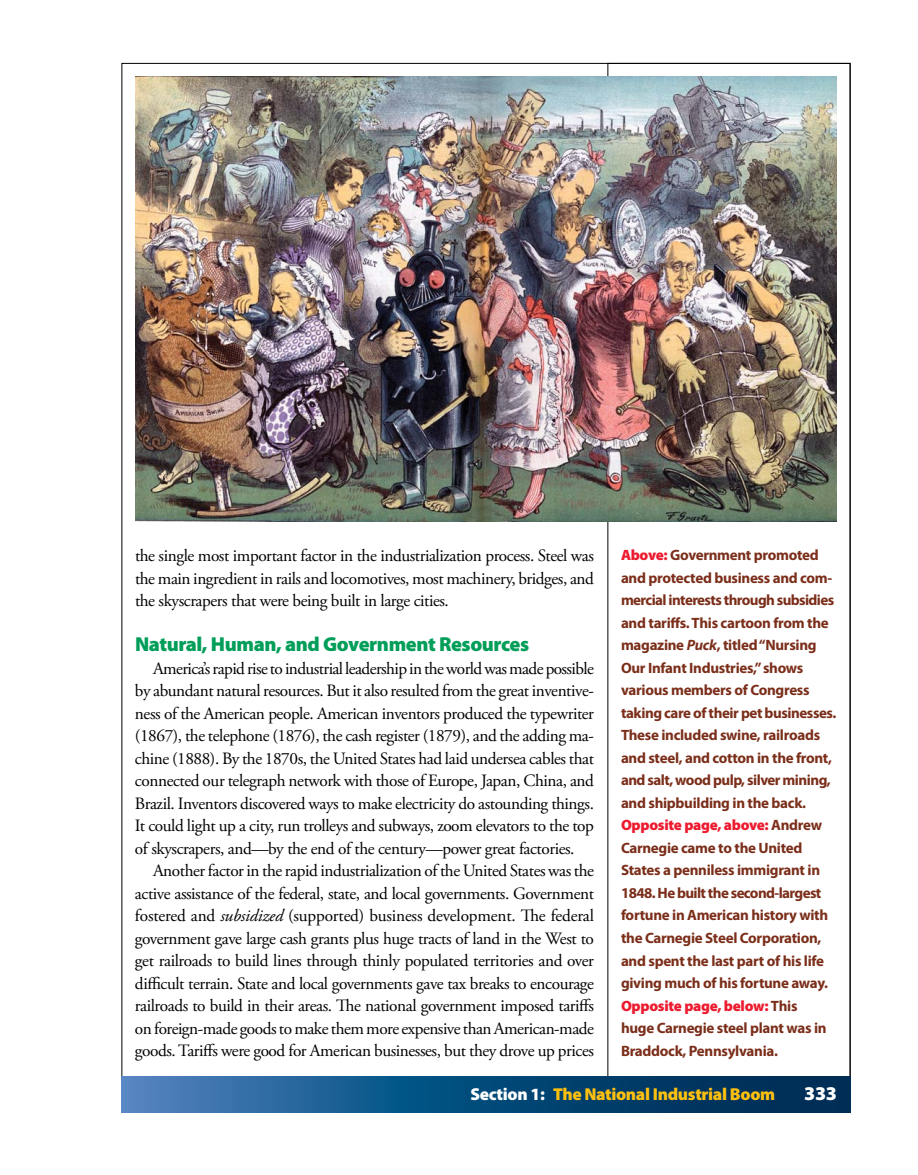
<style>
.page{position:relative;width:918px;height:1175px;background:#fff}
.page>*{position:absolute;margin:0;border:0;box-sizing:border-box;transform-origin:0 0}
.t1{font:900 20.25px "Myriad Pro";letter-spacing:-.02em;color:#009e59}
.t2{font:900 19.5px "Myriad Pro";color:#fff}
.t3{font:17.25px/22.5px "Adobe Garamond Pro";letter-spacing:-.025em;color:#000;text-align:justify}
.t4{font:900 17.25px "Myriad Pro";letter-spacing:-.02em;color:#fec00f}
.t5{font:700 15px/22.5px "Myriad Pro";letter-spacing:-.02em;color:#7b2e1a}
.s1{font-style:italic}
.s2{font-weight:900;color:#ed1b2f}
.s3{color:#fff}
</style>
<div class="page">
<svg style="left:122px;top:1076px;width:728px;height:36px;background:#124f80"></svg>
<img style="left:135px;top:76px;width:702px;height:446px">
<p class="t3" style="left:135px;top:545px;width:461px">the single most important factor in the industrialization process. Steel was the main ingredient in rails and locomotives, most machinery, bridges, and the skyscrapers that were being built in large cities.</p>
<p class="t1" style="left:135px;top:636px;width:396px">Natural, Human, and Government Resources</p>
<p class="t3" style="left:135px;top:658px;width:461px;text-indent:18px">America’s rapid rise to industrial leadership in the world was made possible by abundant natural resources. But it also resulted from the great inventive&shy;ness of the American people. American inventors produced the typewriter (1867), the telephone (1876), the cash register (1879), and the adding ma&shy;chine (1888). By the 1870s, the United States had laid undersea cables that connected our telegraph network with those of Europe, Japan, China, and Brazil. Inventors discovered ways to make electricity do astounding things.<br>It could light up a city, run trolleys and subways, zoom elevators to the top of skyscrapers, and—by the end of the century—power great factories.</p>
<p class="t3" style="left:135px;top:860px;width:461px;text-indent:18px">Another factor in the rapid industrialization of the United States was the active assistance of the federal, state, and local governments. Government fostered and <span class="s1">subsidized</span> (supported) business development. The federal government gave large cash grants plus huge tracts of land in the West to get railroads to build lines through thinly populated territories and over difficult terrain. State and local governments gave tax breaks to encourage railroads to build in their areas. The national government imposed tariffs on foreign-made goods to make them more expensive than American-made goods. Tariffs were good for American businesses, but they drove up prices</p>
<p class="t5" style="left:621px;top:545px;width:217px"><span class="s2">Above:</span> Government promoted and protected business and com&shy;mercial interests through subsidies and tariffs. This cartoon from the magazine <span class="s1">Puck</span>, titled “Nursing<br>Our Infant Industries,” shows various members of Congress taking care of their pet businesses.<br>These included swine, railroads and steel, and cotton in the front, and salt, wood pulp, silver mining, and shipbuilding in the back.<br><span class="s2">Opposite page, above:</span> Andrew<br>Carnegie came to the United<br>States a penniless immigrant in<br>1848. He built the second-largest fortune in American history with the Carnegie Steel Corporation, and spent the last part of his life giving much of his fortune away.<br><span class="s2">Opposite page, below:</span> This<br>huge Carnegie steel plant was in<br>Braddock, Pennsylvania.</p>
<p class="t4" style="left:470px;top:1087px;width:306px"><span class="s3">Section 1:</span> The National Industrial Boom</p>
<p class="t2" style="left:804px;top:1085px;width:34px">333</p>
</div>
